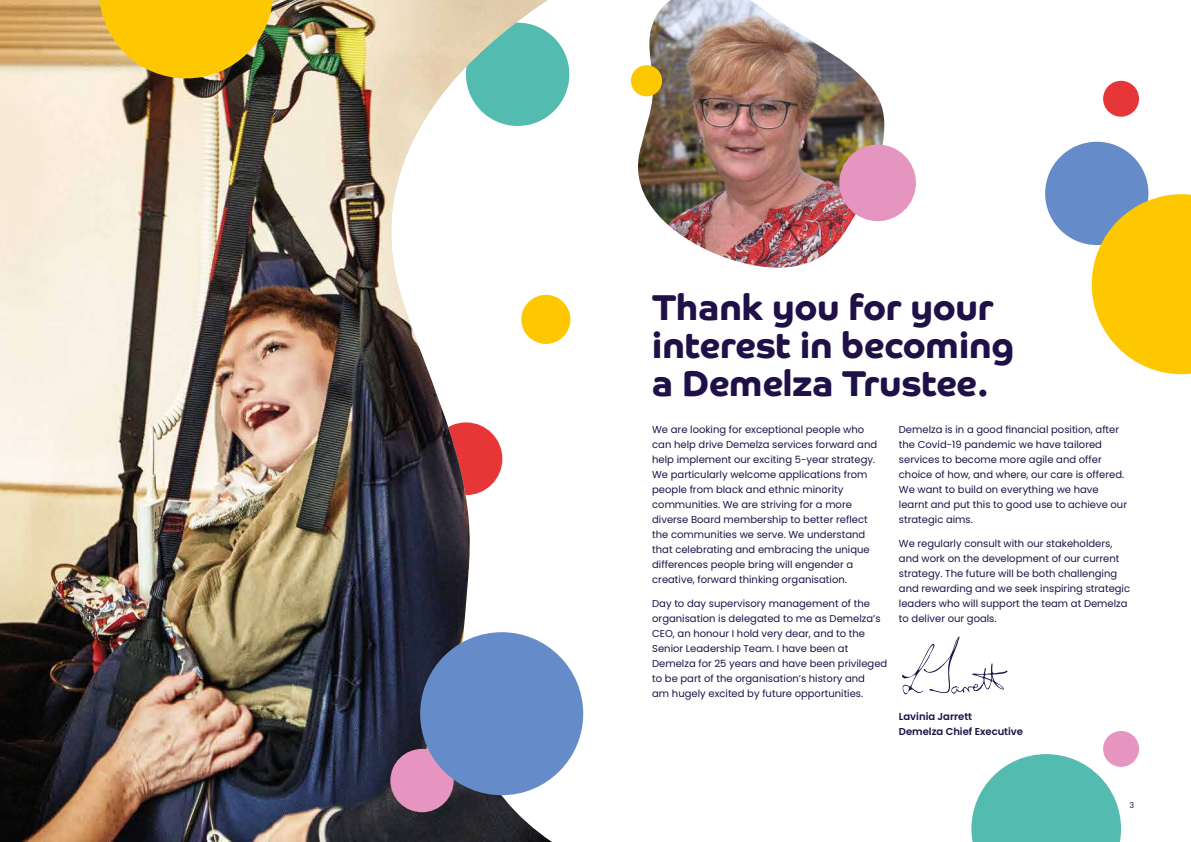
<style>
.page{position:relative;width:1191px;height:842px;background:#fff}
.page>*{position:absolute;margin:0;border:0;box-sizing:border-box;transform-origin:0 0}
.t1{font:700 36px/38px "Co Headline";color:#1f1047}
.t2{font:10px/15px "Poppins";color:#1f1047}
.t3{font:600 10px/15px "Poppins";color:#1f1047}
.t4{font:8px "Poppins";color:#1f1047}
</style>
<div class="page">
<svg style="left:971px;top:754px;width:150px;height:88px"></svg>
<img style="left:0;top:0;width:552px;height:842px">
<div style="left:390px;top:749px;width:64px;height:63px;background:#e695c0;border-radius:50%"></div>
<div style="left:1045px;top:142px;width:103px;height:103px;background:#658bc8;border-radius:50%"></div>
<div style="left:420px;top:632px;width:163px;height:163px;background:#658bc8;border-radius:50%"></div>
<svg style="left:902px;top:636px;width:105px;height:59px"></svg>
<img style="left:637px;top:0;width:248px;height:268px">
<div style="left:631px;top:65px;width:31px;height:31px;background:#fec800;border-radius:50%"></div>
<svg style="left:99px;top:0;width:174px;height:78px;background:#e4b818"></svg>
<div style="left:521px;top:295px;width:49px;height:49px;background:#fec800;border-radius:50%"></div>
<div style="left:1103px;top:81px;width:36px;height:36px;background:#e73638;border-radius:50%"></div>
<div style="left:839px;top:145px;width:77px;height:76px;background:#e695c0;border-radius:50%"></div>
<svg style="left:1091px;top:194px;width:100px;height:180px"></svg>
<div style="left:1103px;top:731px;width:36px;height:36px;background:#e695c0;border-radius:50%"></div>
<h1 class="t1" style="left:652px;top:288px;width:363px">Thank you for your interest in becoming a Demelza Trustee.</h1>
<p class="t2" style="left:652px;top:422px;width:226px">We are looking for exceptional people who can help drive Demelza services forward and help implement our exciting 5-year strategy.<br>We particularly welcome applications from people from black and ethnic minority communities. We are striving for a more diverse Board membership to better reflect the communities we serve. We understand that celebrating and embracing the unique differences people bring will engender a creative, forward thinking organisation.</p>
<p class="t2" style="left:652px;top:596px;width:237px">Day to day supervisory management of the organisation is delegated to me as Demelza’s CEO, an honour I hold very dear, and to the Senior Leadership Team. I have been at Demelza for 25 years and have been privileged to be part of the organisation’s history and<br>am hugely excited by future opportunities.</p>
<p class="t2" style="left:899px;top:422px;width:230px">Demelza is in a good financial position, after the Covid-19 pandemic we have tailored services to become more agile and offer choice of how, and where, our care is offered.<br>We want to build on everything we have learnt and put this to good use to achieve our strategic aims.</p>
<p class="t2" style="left:899px;top:536px;width:233px">We regularly consult with our stakeholders, and work on the development of our current strategy. The future will be both challenging and rewarding and we seek inspiring strategic leaders who will support the team at Demelza to deliver our goals.</p>
<p class="t3" style="left:899px;top:709px;width:126px">Lavinia Jarrett<br>Demelza Chief Executive</p>
<p class="t4" style="left:1129px;top:800px;width:6px">3</p>
</div>
